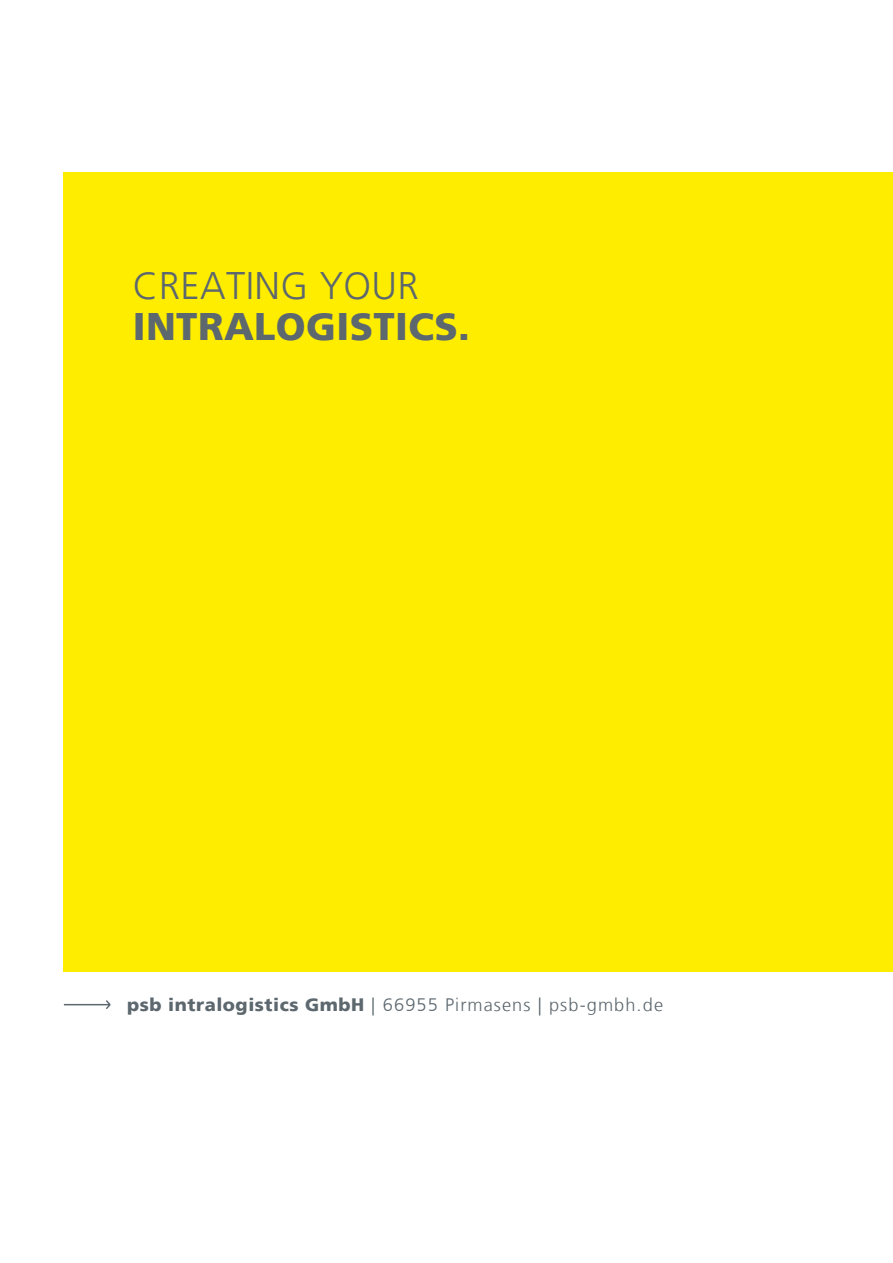
<style>
.page{position:relative;width:893px;height:1263px;background:#fff}
.page>*{position:absolute;margin:0;border:0;box-sizing:border-box;transform-origin:0 0}
.t1{font:900 38.4px "Frutiger";letter-spacing:.01em;color:#5c676e}
.t2{font:300 38.4px "Frutiger";letter-spacing:.01em;color:#5c676e}
.t3{font:300 18px "Frutiger";letter-spacing:.06em;color:#5c676e}
.s1{font-weight:900}
</style>
<div class="page">
<div style="left:64px;top:172px;width:829px;height:800px;background:#ffed00"></div>
<svg style="left:64px;top:1000px;width:47px;height:9px"></svg>
<h1 class="t2" style="left:133px;top:264px;width:288px">CREATING YOUR</h1>
<h1 class="t1" style="left:133px;top:303px;width:339px">INTRALOGISTICS.</h1>
<p class="t3" style="left:127px;top:994px;width:538px"><span class="s1">psb intralogistics GmbH</span> | 66955 Pirmasens | psb-gmbh.de</p>
</div>
